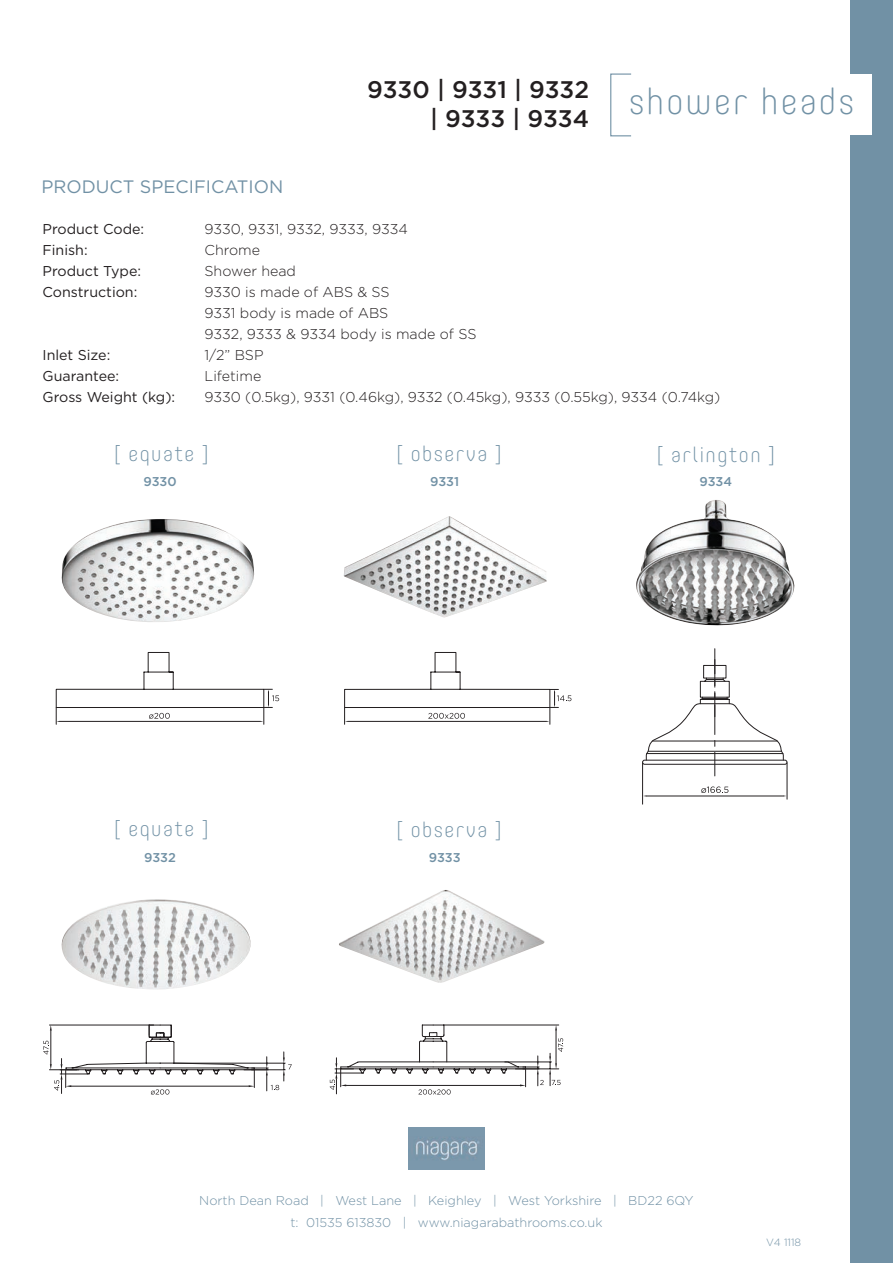
<style>
.page{position:relative;width:893px;height:1263px;background:#fff}
.page>*{position:absolute;margin:0;border:0;box-sizing:border-box;transform-origin:0 0}
.t1{font:200 36px "Core Mellow 25";letter-spacing:.06em;color:#7191a5}
.t2{font:500 24px/28.8px "Gotham";color:#231f20;text-align:right}
.t3{font:200 21px "Core Mellow 25";letter-spacing:.07em;color:#7191a5}
.t4{font:18px "Gotham";color:#7191a5}
.t5{font:300 14.25px "Gotham";color:#231f20}
.t6{font:14.25px "Gotham";color:#231f20}
.t7{font:300 12.75px "Gotham";color:#7191a5}
.t8{font:500 12.75px "Gotham";color:#7191a5}
.t9{font:300 10.5px "Gotham";color:#7191a5}
</style>
<div class="page">
<div style="left:850px;top:0;width:43px;height:1263px;background:#7191a5"></div>
<div style="left:721px;top:74px;width:150px;height:61px;background:#fff"></div>
<div style="left:610px;top:74px;width:22px;height:62px;border:1px solid #7191a5"></div>
<svg style="left:56px;top:652px;width:223px;height:72px"></svg>
<div style="left:642px;top:760px;width:145px;height:5px;border:1px solid #231f20;border-radius:2px"></div>
<svg style="left:645px;top:649px;width:139px;height:127px"></svg>
<hr style="left:642px;top:763px;width:1px;height:41px;background:#231f20">
<hr style="left:787px;top:763px;width:1px;height:36px;background:#231f20">
<hr style="left:646px;top:796px;width:137px;height:1px;background:#231f20">
<svg style="left:701px;top:786px;width:27px;height:7px"></svg>
<img style="left:61px;top:519px;width:194px;height:103px">
<img style="left:61px;top:899px;width:190px;height:91px">
<img style="left:344px;top:516px;width:202px;height:102px">
<img style="left:339px;top:890px;width:206px;height:93px">
<img style="left:636px;top:500px;width:159px;height:126px">
<svg style="left:344px;top:652px;width:227px;height:72px"></svg>
<img style="left:408px;top:1127px;width:77px;height:43px">
<svg style="left:43px;top:1024px;width:249px;height:70px"></svg>
<svg style="left:330px;top:1024px;width:233px;height:70px"></svg>
<p class="t2" style="left:367px;top:75px;width:223px">9330 | 9331 | 9332 | 9333 | 9334</p>
<p class="t1" style="left:629px;top:74px;width:227px">shower heads</p>
<p class="t4" style="left:41px;top:175px;width:243px">PRODUCT SPECIFICATION</p>
<p class="t6" style="left:43px;top:219px;width:103px">Product Code:</p>
<p class="t5" style="left:205px;top:219px;width:205px">9330, 9331, 9332, 9333, 9334</p>
<p class="t6" style="left:43px;top:240px;width:47px">Finish:</p>
<p class="t5" style="left:205px;top:240px;width:57px">Chrome</p>
<p class="t6" style="left:43px;top:261px;width:100px">Product Type:</p>
<p class="t5" style="left:205px;top:261px;width:93px">Shower head</p>
<p class="t6" style="left:43px;top:282px;width:96px">Construction:</p>
<p class="t5" style="left:205px;top:282px;width:187px">9330 is made of ABS &amp; SS</p>
<p class="t5" style="left:205px;top:303px;width:185px">9331 body is made of ABS</p>
<p class="t5" style="left:205px;top:324px;width:273px">9332, 9333 &amp; 9334 body is made of SS</p>
<p class="t6" style="left:43px;top:345px;width:69px">Inlet Size:</p>
<p class="t5" style="left:205px;top:345px;width:61px">1/2” BSP</p>
<p class="t6" style="left:43px;top:366px;width:78px">Guarantee:</p>
<p class="t5" style="left:205px;top:366px;width:58px">Lifetime</p>
<p class="t6" style="left:43px;top:387px;width:134px">Gross Weight (kg):</p>
<p class="t5" style="left:205px;top:387px;width:517px">9330 (0.5kg), 9331 (0.46kg), 9332 (0.45kg), 9333 (0.55kg), 9334 (0.74kg)</p>
<p class="t3" style="left:114px;top:438px;width:97px">[ equate ]</p>
<p class="t3" style="left:396px;top:438px;width:107px">[ observa ]</p>
<p class="t3" style="left:656px;top:439px;width:120px">[ arlington ]</p>
<p class="t8" style="left:143px;top:473px;width:35px">9330</p>
<p class="t8" style="left:430px;top:473px;width:31px">9331</p>
<p class="t8" style="left:699px;top:473px;width:34px">9334</p>
<p class="t3" style="left:114px;top:813px;width:97px">[ equate ]</p>
<p class="t3" style="left:396px;top:813px;width:107px">[ observa ]</p>
<p class="t8" style="left:144px;top:849px;width:33px">9332</p>
<p class="t8" style="left:429px;top:849px;width:33px">9333</p>
<p class="t7" style="left:199px;top:1192px;width:496px">North Dean Road | West Lane | Keighley | West Yorkshire | BD22 6QY</p>
<p class="t7" style="left:290px;top:1215px;width:313px">t: 01535 613830 | www.niagarabathrooms.co.uk</p>
<p class="t9" style="left:766px;top:1236px;width:37px">V4 1118</p>
</div>
